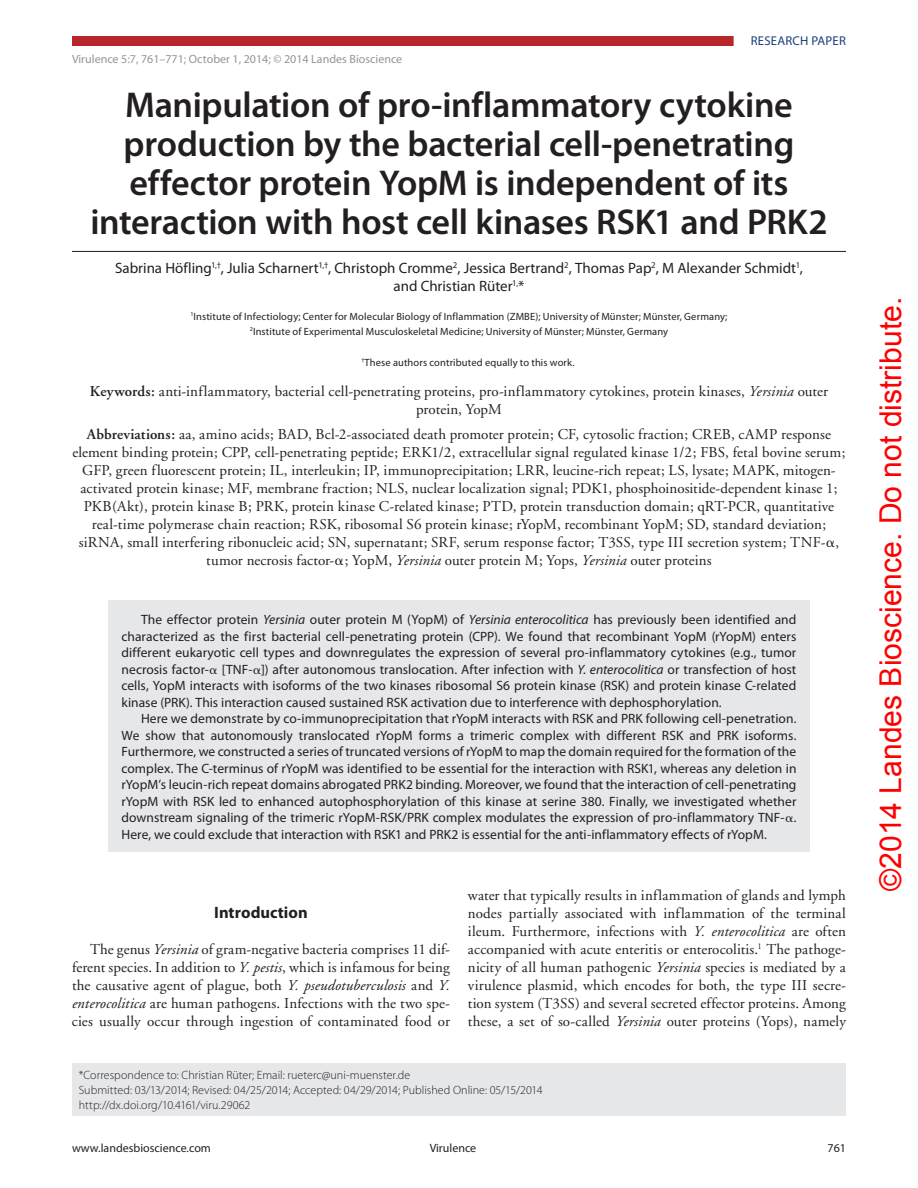
<style>
.page{position:relative;width:918px;height:1188px;background:#fff}
.page>*{position:absolute;margin:0;border:0;box-sizing:border-box;transform-origin:0 0}
.t1{font:600 36px/39px "Myriad Pro";letter-spacing:-.01em;color:#231f20;text-align:center}
.t2{font:30.15px "Arial";color:#f00}
.t3{font:700 16.5px "Myriad Pro";color:#231f20}
.t4{font:15px/18px "Adobe Garamond";letter-spacing:.005em;color:#231f20;text-align:justify}
.t5{font:15px/18px "Myriad Pro";color:#231f20;text-align:center}
.t6{font:13.5px/16.5px "Myriad Pro";letter-spacing:.005em;color:#231f20;text-align:justify}
.t7{font:12.75px "Myriad Pro";letter-spacing:.02em;color:#193f7c}
.t8{font:300 12px/15px "Myriad Pro";color:#231f20}
.t9{font:12px "Myriad Pro";color:#939598}
.t10{font:12px "Myriad Pro";color:#231f20}
.t11{font:10.5px/15px "Myriad Pro";letter-spacing:.015em;color:#231f20;text-align:center}
.s1{font-weight:600}
.s2{font-style:italic}
.s3{font-family:"Universal Std Greekw Math Pi"}
</style>
<div class="page">
<div style="left:72px;top:36px;width:774px;height:10px;background:#b7262b"></div>
<svg style="left:733px;top:36px;width:113px;height:10px"></svg>
<div style="left:72px;top:1063px;width:774px;height:53px;background:#e6e7e9"></div>
<hr style="left:72px;top:251px;width:774px;height:1px;background:#231f20">
<div style="left:108px;top:600px;width:702px;height:252px;background:#e6e7e9"></div>
<p class="t9" style="left:72px;top:52px;width:332px">Virulence 5:7, 761–771; October 1, 2014; © 2014 Landes Bioscience</p>
<p class="t7" style="left:751px;top:33px;width:94px">Research Paper</p>
<h1 class="t1" style="left:90px;top:85px;width:739px">Manipulation of pro-inflammatory cytokine production by the bacterial cell-penetrating effector protein YopM is independent of its interaction with host cell kinases RSK1 and PRK2</h1>
<p class="t5" style="left:115px;top:259px;width:689px">Sabrina Höfling<sup>1,†</sup>, Julia Scharnert<sup>1,†</sup>, Christoph Cromme<sup>2</sup>, Jessica Bertrand<sup>2</sup>, Thomas Pap<sup>2</sup>, M Alexander Schmidt<sup>1</sup>, and Christian Rüter<sup>1,</sup>*</p>
<p class="t11" style="left:191px;top:308px;width:538px"><sup>1</sup>Institute of Infectiology; Center for Molecular Biology of Inflammation (ZMBE); University of Münster; Münster, Germany;<br><sup>2</sup>Institute of Experimental Musculoskeletal Medicine; University of Münster; Münster, Germany</p>
<p class="t11" style="left:361px;top:355px;width:215px"><sup>†</sup>These authors contributed equally to this work.</p>
<p class="t4" style="left:90px;top:382px;width:740px;text-align:center"><span class="s1">Keywords:</span> anti-inflammatory, bacterial cell-penetrating proteins, pro-inflammatory cytokines, protein kinases, <span class="s2">Yersinia</span> outer protein, YopM</p>
<p class="t4" style="left:73px;top:425px;width:774px;text-align:center"><span class="s1">Abbreviations:</span> aa, amino acids; BAD, Bcl-2-associated death promoter protein; CF, cytosolic fraction; CREB, cAMP response element binding protein; CPP, cell-penetrating peptide; ERK1/2, extracellular signal regulated kinase 1/2; FBS, fetal bovine serum; GFP, green fluorescent protein; IL, interleukin; IP, immunoprecipitation; LRR, leucine-rich repeat; LS, lysate; MAPK, mitogen&shy;activated protein kinase; MF, membrane fraction; NLS, nuclear localization signal; PDK1, phosphoinositide-dependent kinase 1; PKB(Akt), protein kinase B; PRK, protein kinase C-related kinase; PTD, protein transduction domain; qRT-PCR, quantitative real-time polymerase chain reaction; RSK, ribosomal S6 protein kinase; rYopM, recombinant YopM; SD, standard deviation; siRNA, small interfering ribonucleic acid; SN, supernatant; SRF, serum response factor; T3SS, type III secretion system; TNF-<span class="s3">α</span>, tumor necrosis factor-<span class="s3">α</span>; YopM, <span class="s2">Yersinia</span> outer protein M; Yops, <span class="s2">Yersinia</span> outer proteins</p>
<p class="t6" style="left:121px;top:611px;width:677px;text-indent:20px">The effector protein <span class="s2">Yersinia</span> outer protein M (YopM) of <span class="s2">Yersinia enterocolitica</span> has previously been identified and characterized as the first bacterial cell-penetrating protein (CPP). We found that recombinant YopM (rYopM) enters different eukaryotic cell types and downregulates the expression of several pro-inflammatory cytokines (e.g., tumor necrosis factor-<span class="s3">α</span> [TNF-<span class="s3">α</span>]) after autonomous translocation. After infection with <span class="s2">Y. enterocolitica</span> or transfection of host cells, YopM interacts with isoforms of the two kinases ribosomal S6 protein kinase (RSK) and protein kinase C-related kinase (PRK). This interaction caused sustained RSK activation due to interference with dephosphorylation.</p>
<p class="t6" style="left:122px;top:710px;width:677px;text-indent:19px">Here we demonstrate by co-immunoprecipitation that rYopM interacts with RSK and PRK following cell-penetration.<br>We show that autonomously translocated rYopM forms a trimeric complex with different RSK and PRK isoforms.<br>Furthermore, we constructed a series of truncated versions of rYopM to map the domain required for the formation of the complex. The C-terminus of rYopM was identified to be essential for the interaction with RSK1, whereas any deletion in rYopM’s leucin-rich repeat domains abrogated PRK2 binding. Moreover, we found that the interaction of cell-penetrating rYopM with RSK led to enhanced autophosphorylation of this kinase at serine 380. Finally, we investigated whether downstream signaling of the trimeric rYopM-RSK/PRK complex modulates the expression of pro-inflammatory TNF-<span class="s3">α</span>.<br>Here, we could exclude that interaction with RSK1 and PRK2 is essential for the anti-inflammatory effects of rYopM.</p>
<p class="t3" style="left:214px;top:902px;width:95px">Introduction</p>
<p class="t4" style="left:72px;top:941px;width:380px;text-indent:18px">The genus <span class="s2">Yersinia</span> of gram-negative bacteria comprises 11 dif&shy;ferent species. In addition to <span class="s2">Y. pestis</span>, which is infamous for being the causative agent of plague, both <span class="s2">Y. pseudotuberculosis</span> and <span class="s2">Y. enterocolitica</span> are human pathogens. Infections with the two spe&shy;cies usually occur through ingestion of contaminated food or</p>
<p class="t4" style="left:468px;top:887px;width:379px">water that typically results in inflammation of glands and lymph nodes partially associated with inflammation of the terminal ileum. Furthermore, infections with <span class="s2">Y. enterocolitica</span> are often accompanied with acute enteritis or enterocolitis.<sup>1</sup> The pathoge&shy;nicity of all human pathogenic <span class="s2">Yersinia</span> species is mediated by a virulence plasmid, which encodes for both, the type III secre&shy;tion system (T3SS) and several secreted effector proteins. Among these, a set of so-called <span class="s2">Yersinia</span> outer proteins (Yops), namely</p>
<p class="t8" style="left:79px;top:1067px;width:465px">*Correspondence to: Christian Rüter; Email: rueterc@uni-muenster.de<br>Submitted: 03/13/2014; Revised: 04/25/2014; Accepted: 04/29/2014; Published Online: 05/15/2014 http://dx.doi.org/10.4161/viru.29062</p>
<p class="t10" style="left:72px;top:1141px;width:140px">www.landesbioscience.com</p>
<p class="t10" style="left:430px;top:1141px;width:48px">Virulence</p>
<p class="t10" style="left:828px;top:1141px;width:20px">761</p>
<h2 class="t2" style="left:871px;top:891px;width:595px;rotate:-90deg">©2014 Landes Bioscience. Do not distribute.</h2>
</div>
